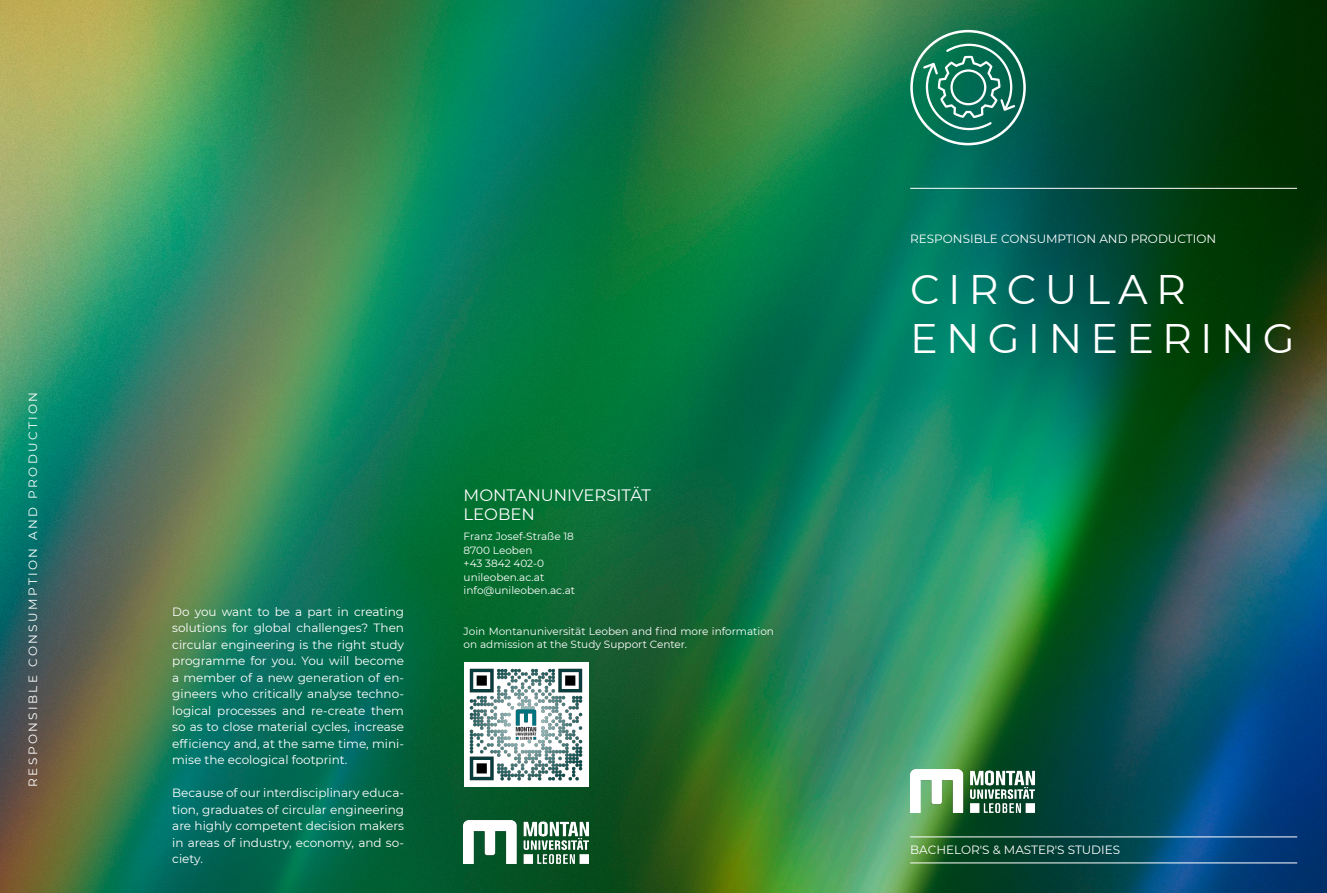
<style>
.page{position:relative;width:1327px;height:893px;background:#fff}
.page>*{position:absolute;margin:0;border:0;box-sizing:border-box;transform-origin:0 0}
.t1{font:41.25px/49.5px "Montserrat";letter-spacing:.2em;color:#fff}
.t2{font:16.5px/19.5px "Montserrat";color:#fff}
.t3{font:12px/16.5px "Montserrat";color:#fff;text-align:justify}
.t4{font:12px "Montserrat";letter-spacing:.2em;color:#fff}
.t5{font:10.5px/13.5px "Montserrat";color:#fff}
</style>
<div class="page">
<img style="left:0;top:0;width:1327px;height:893px">
<hr style="left:910px;top:863px;width:387px;height:1px;background:#fff">
<hr style="left:910px;top:837px;width:387px;height:1px;background:#fff">
<hr style="left:910px;top:188px;width:387px;height:1px;background:#fff">
<img style="left:910px;top:769px;width:125px;height:43px">
<img style="left:463px;top:821px;width:125px;height:42px">
<img style="left:463px;top:662px;width:125px;height:125px">
<div style="left:910px;top:30px;width:116px;height:115px;border:3px solid #fff;border-radius:50%"></div>
<svg style="left:923px;top:44px;width:92px;height:86px;background:#318871"></svg>
<p class="t4" style="left:25px;top:787px;width:396px;rotate:-90deg">RESPONSIBLE CONSUMPTION AND PRODUCTION</p>
<p class="t3" style="left:172px;top:603px;width:233px">Do you want to be a part in creating solutions for global challenges? Then circular engineering is the right study programme for you. You will become a member of a new generation of en&shy;gineers who critically analyse techno&shy;logical processes and re-create them so as to close material cycles, increase efficiency and, at the same time, mini&shy;mise the ecological footprint.</p>
<p class="t3" style="left:172px;top:784px;width:233px">Because of our interdisciplinary educa&shy;tion, graduates of circular engineering are highly competent decision makers in areas of industry, economy, and so&shy;ciety.</p>
<h2 class="t2" style="left:463px;top:484px;width:189px">MONTANUNIVERSITÄT<br>LEOBEN</h2>
<p class="t5" style="left:463px;top:529px;width:113px">Franz Josef-Straße 18<br>8700 Leoben<br>+43 3842 402-0 unileoben.ac.at info@unileoben.ac.at</p>
<p class="t5" style="left:463px;top:624px;width:312px">Join Montanuniversität Leoben and find more information on admission at the Study Support Center.</p>
<p class="t3" style="left:910px;top:230px;width:308px">RESPONSIBLE CONSUMPTION AND PRODUCTION</p>
<h1 class="t1" style="left:910px;top:263px;width:386px">CIRCULAR<br>ENGINEERING</h1>
<p class="t3" style="left:910px;top:841px;width:211px">BACHELOR'S &amp; MASTER'S STUDIES</p>
</div>
